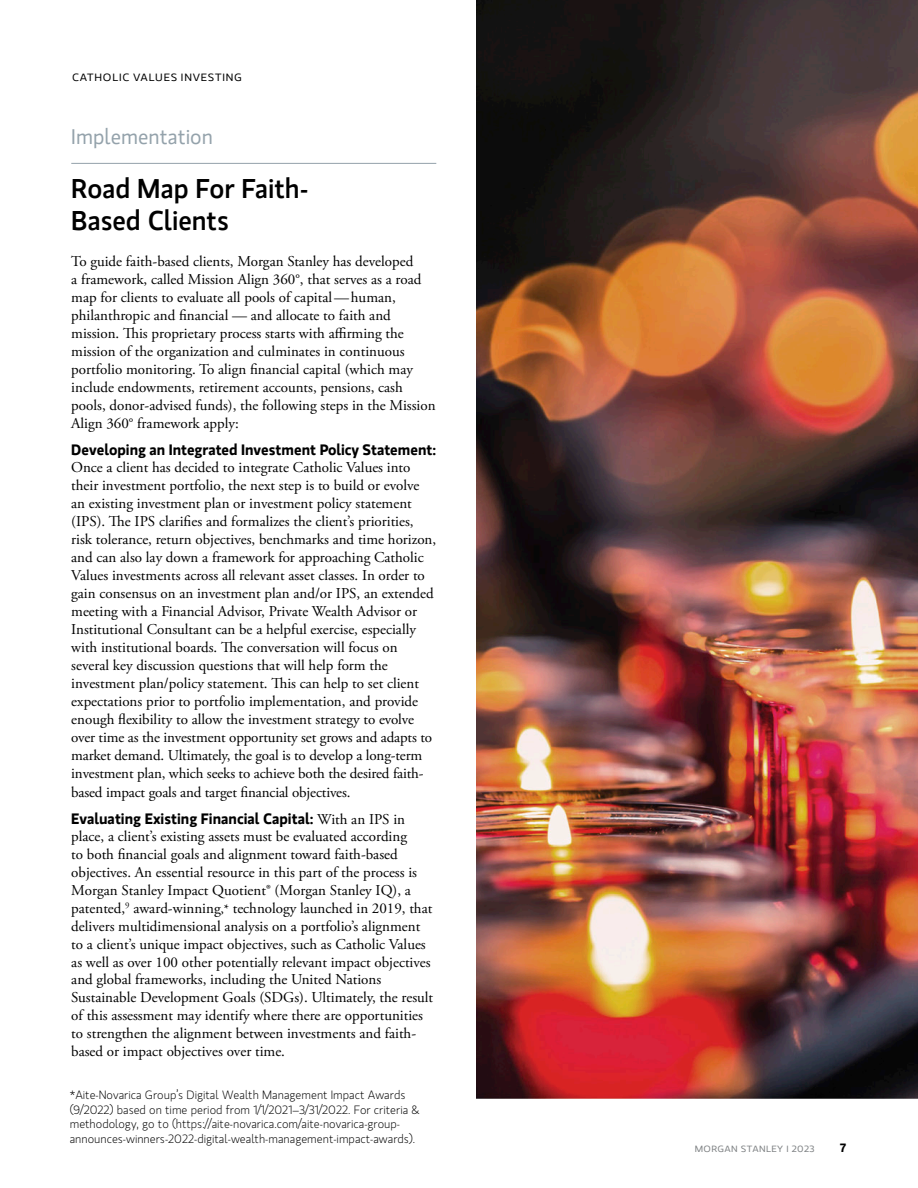
<style>
.page{position:relative;width:918px;height:1188px;background:#fff}
.page>*{position:absolute;margin:0;border:0;box-sizing:border-box;transform-origin:0 0}
.t1{font:500 27px/31.5px "MS Gloriola II Std";color:#000}
.t2{font:21px "MS Gloriola II Std";color:#94a2ab}
.t3{font:15px/18px "Adobe Garamond Pro";color:#000}
.t4{font:700 15px "MS Gloriola II Std";color:#000}
.t5{font:300 12px/14.4px "MS Gloriola Std";color:#000}
.t6{font:700 12px "MS Gloriola II Std";color:#000}
.t7{font:10.5px "MS Gloriola II Std";letter-spacing:.065em;color:#000;scale:1.1 1}
.s1{font-family:"Adobe Garamond Pro";font-weight:400}
.s2{font-family:"Minion Pro";font-size:13.2px}
</style>
<div class="page">
<img style="left:476px;top:0;width:442px;height:1098px">
<hr style="left:71px;top:163px;width:365px;height:1px;background:#94a2ab">
<p class="t7" style="left:72px;top:70px;width:156px">CATHOLIC VALUES INVESTING</p>
<h2 class="t2" style="left:71px;top:122px;width:143px">Implementation</h2>
<h1 class="t1" style="left:71px;top:172px;width:239px">Road Map For Faith-<br>Based Clients</h1>
<p class="t3" style="left:71px;top:252px;width:366px">To guide faith-based clients, Morgan Stanley has developed<br>a framework, called Mission Align 360°, that serves as a road map for clients to evaluate all pools of capital — human, philanthropic and financial — and allocate to faith and mission. This proprietary process starts with affirming the mission of the organization and culminates in continuous portfolio monitoring. To align financial capital (which may include endowments, retirement accounts, pensions, cash pools, donor-advised funds), the following steps in the Mission Align 360° framework apply:</p>
<p class="t4" style="left:71px;top:439px;width:366px">Developing an Integrated Investment Policy Statement:</p>
<p class="t3" style="left:71px;top:459px;width:367px">Once a client has decided to integrate Catholic Values into their investment portfolio, the next step is to build or evolve an existing investment plan or investment policy statement (IPS). The IPS clarifies and formalizes the client’s priorities, risk tolerance, return objectives, benchmarks and time horizon, and can also lay down a framework for approaching Catholic Values investments across all relevant asset classes. In order to gain consensus on an investment plan and/or IPS, an extended meeting with a Financial Advisor, Private Wealth Advisor or Institutional Consultant can be a helpful exercise, especially with institutional boards. The conversation will focus on several key discussion questions that will help form the investment plan/policy statement. This can help to set client expectations prior to portfolio implementation, and provide enough flexibility to allow the investment strategy to evolve over time as the investment opportunity set grows and adapts to market demand. Ultimately, the goal is to develop a long-term investment plan, which seeks to achieve both the desired faith&shy;based impact goals and target financial objectives.</p>
<p class="t4" style="left:71px;top:808px;width:335px">Evaluating Existing Financial Capital: <span class="s1">With an IPS in</span></p>
<p class="t3" style="left:71px;top:828px;width:363px">place, a client’s existing assets must be evaluated according<br>to both financial goals and alignment toward faith-based objectives. An essential resource in this part of the process is Morgan Stanley Impact Quotient® (Morgan Stanley IQ), a patented,<sup>9</sup> award-winning<span class="s2">,*</span> technology launched in 2019, that delivers multidimensional analysis on a portfolio’s alignment to a client’s unique impact objectives, such as Catholic Values as well as over 100 other potentially relevant impact objectives and global frameworks, including the United Nations Sustainable Development Goals (SDGs). Ultimately, the result of this assessment may identify where there are opportunities to strengthen the alignment between investments and faith&shy;based or impact objectives over time.</p>
<p class="t5" style="left:70px;top:1088px;width:351px">*Aite-Novarica Group’s Digital Wealth Management Impact Awards (9/2022) based on time period from 1/1/2021–3/31/2022. For criteria &amp; methodology, go to (https://aite-novarica.com/aite-novarica-group&shy;announces-winners-2022-digital-wealth-management-impact-awards).</p>
<p class="t6" style="left:840px;top:1139px;width:7px">7</p>
</div>
